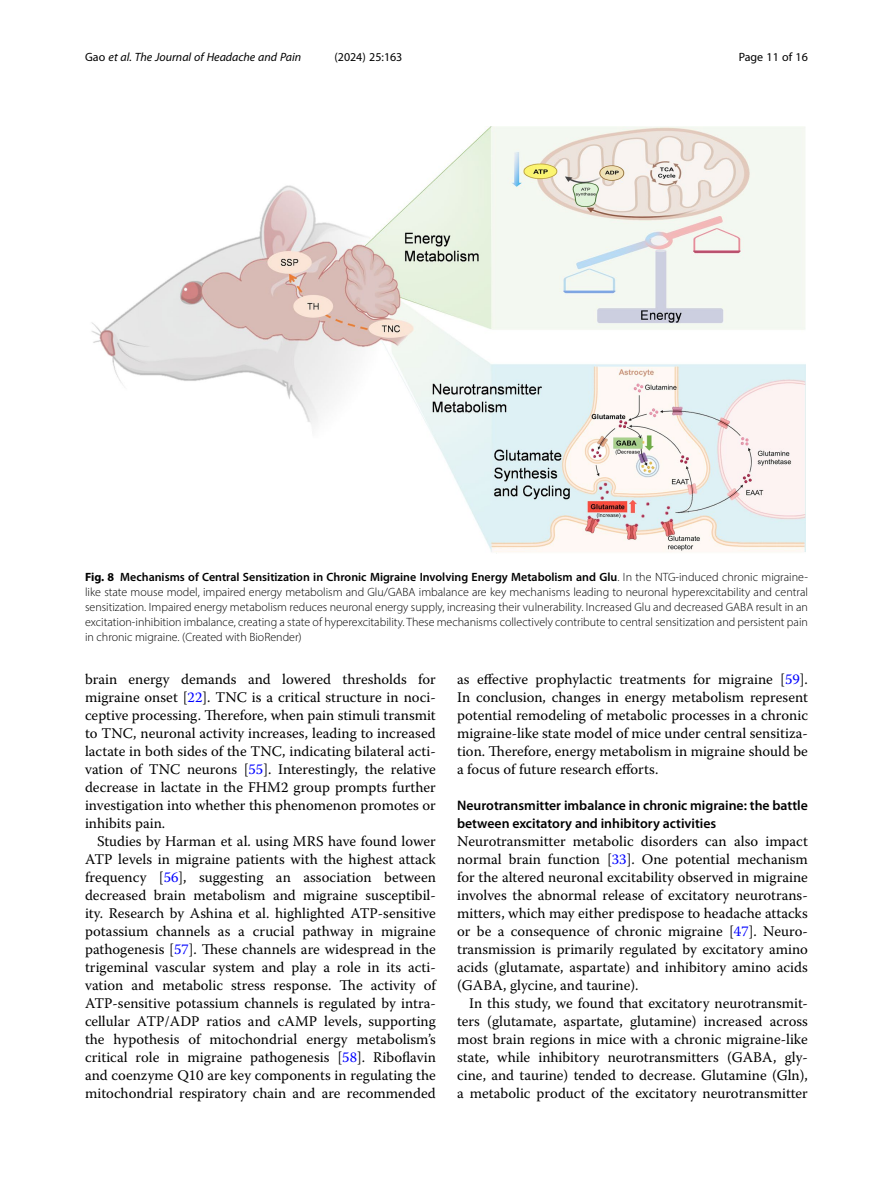
<style>
.page{position:relative;width:893px;height:1191px;background:#fff}
.page>*{position:absolute;margin:0;border:0;box-sizing:border-box;transform-origin:0 0}
.Body_Text_Indent{font:14.7px/18px "Warnock Pro";color:#000;text-align:justify}
.Body_Text{font:14.7px/18px "Warnock Pro";color:#000;text-align:justify}
.Head_2{font:600 13.8px/18px "Myriad Pro";color:#000}
.Figure_Caption{font:300 12px/15px "Myriad Pro";color:#000;text-align:justify}
.t1{font:italic 12px "Myriad Pro";color:#000}
.t2{font:12px "Myriad Pro";color:#000}
.s1{font-style:normal}
.s2{font-weight:700}
.s3{font-weight:600}
.s4{color:#00f}
</style>
<div class="page">
<img style="left:91px;top:126px;width:715px;height:428px">
<p class="t1" style="left:85px;top:50px;width:218px"><span class="s1">Gao</span> et al. The Journal of Headache and Pain</p>
<p class="t2" style="left:334px;top:50px;width:70px">(2024) 25:163</p>
<p class="t2" style="left:739px;top:50px;width:71px">Page 11 of 16</p>
<p class="Figure_Caption" style="left:85px;top:569px;width:724px"><span class="s2">Fig. 8</span> <span class="s3">Mechanisms of Central Sensitization in Chronic Migraine Involving Energy Metabolism and Glu</span>. In the NTG-induced chronic migraine&shy;like state mouse model, impaired energy metabolism and Glu/GABA imbalance are key mechanisms leading to neuronal hyperexcitability and central sensitization. Impaired energy metabolism reduces neuronal energy supply, increasing their vulnerability. Increased Glu and decreased GABA result in an excitation-inhibition imbalance, creating a state of hyperexcitability. These mechanisms collectively contribute to central sensitization and persistent pain in chronic migraine. (Created with BioRender)</p>
<p class="Body_Text_Indent" style="left:85px;top:670px;width:352px">brain energy demands and lowered thresholds for migraine onset [<span class="s4">22</span>]. TNC is a critical structure in noci&shy;ceptive processing. Therefore, when pain stimuli transmit to TNC, neuronal activity increases, leading to increased lactate in both sides of the TNC, indicating bilateral acti&shy;vation of TNC neurons [<span class="s4">55</span>]. Interestingly, the relative decrease in lactate in the FHM2 group prompts further investigation into whether this phenomenon promotes or inhibits pain.</p>
<p class="Body_Text_Indent" style="left:85px;top:832px;width:352px;text-indent:12px">Studies by Harman et al. using MRS have found lower ATP levels in migraine patients with the highest attack frequency [<span class="s4">56</span>], suggesting an association between decreased brain metabolism and migraine susceptibil&shy;ity. Research by Ashina et al. highlighted ATP-sensitive potassium channels as a crucial pathway in migraine pathogenesis [<span class="s4">57</span>]. These channels are widespread in the trigeminal vascular system and play a role in its acti&shy;vation and metabolic stress response. The activity of ATP-sensitive potassium channels is regulated by intra&shy;cellular ATP/ADP ratios and cAMP levels, supporting the hypothesis of mitochondrial energy metabolism’s critical role in migraine pathogenesis [<span class="s4">58</span>]. Riboflavin and coenzyme Q10 are key components in regulating the mitochondrial respiratory chain and are recommended</p>
<p class="Body_Text_Indent" style="left:457px;top:670px;width:352px">as effective prophylactic treatments for migraine [<span class="s4">59</span>].<br>In conclusion, changes in energy metabolism represent potential remodeling of metabolic processes in a chronic migraine-like state model of mice under central sensitiza&shy;tion. Therefore, energy metabolism in migraine should be a focus of future research efforts.</p>
<p class="Head_2" style="left:457px;top:796px;width:352px">Neurotransmitter imbalance in chronic migraine: the battle between excitatory and inhibitory activities</p>
<p class="Body_Text" style="left:457px;top:832px;width:352px">Neurotransmitter metabolic disorders can also impact normal brain function [<span class="s4">33</span>]. One potential mechanism for the altered neuronal excitability observed in migraine involves the abnormal release of excitatory neurotrans&shy;mitters, which may either predispose to headache attacks or be a consequence of chronic migraine [<span class="s4">47</span>]. Neuro&shy;transmission is primarily regulated by excitatory amino acids (glutamate, aspartate) and inhibitory amino acids (GABA, glycine, and taurine).</p>
<p class="Body_Text_Indent" style="left:457px;top:994px;width:352px;text-indent:12px">In this study, we found that excitatory neurotransmit&shy;ters (glutamate, aspartate, glutamine) increased across most brain regions in mice with a chronic migraine-like state, while inhibitory neurotransmitters (GABA, gly&shy;cine, and taurine) tended to decrease. Glutamine (Gln), a metabolic product of the excitatory neurotransmitter</p>
</div>
